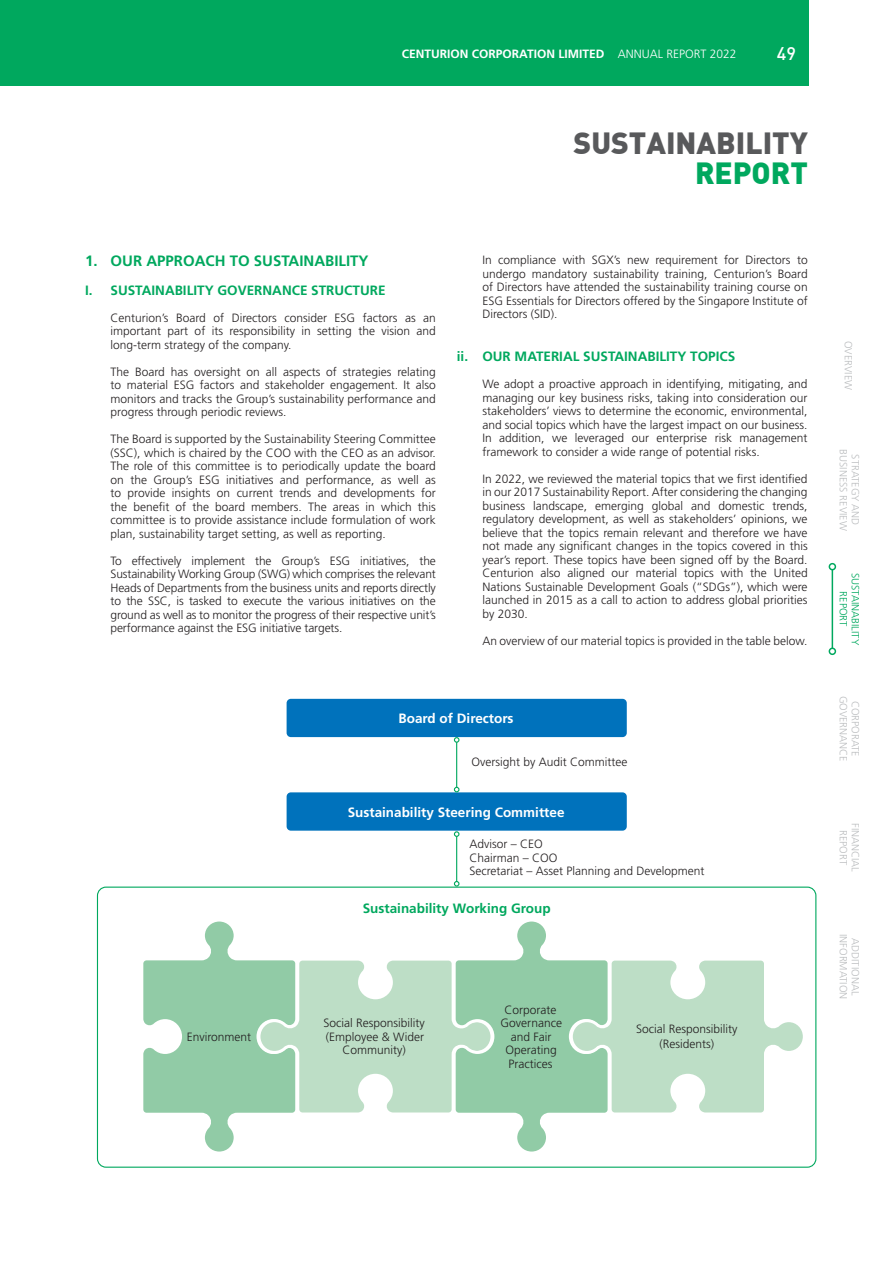
<style>
.page{position:relative;width:893px;height:1263px;background:#fff}
.page>*{position:absolute;margin:0;border:0;box-sizing:border-box;transform-origin:0 0}
.t1{font:30px "DIN Black";color:#58595b}
.t2{font:30px "DIN Black";color:#00a85e}
.t3{font:18px "DIN Medium";color:#fff}
.t4{font:700 15px "Frutiger LT Std";color:#00a85e}
.t5{font:700 13.5px "Frutiger LT Std";color:#00a85e}
.t6{font:700 13.5px "Frutiger LT Std";color:#fff}
.t7{font:300 12px/13.5px "Frutiger LT Std";color:#231f20;text-align:justify}
.t8{font:700 12px "Frutiger LT Std";color:#fff}
.t9{font:300 10.5px/12px "Frutiger LT Std";color:#bcbec0;text-align:center}
.t10{font:300 10.5px/12px "Frutiger LT Std";color:#00a85e;text-align:center}
.s1{font-weight:300}
</style>
<div class="page">
<hr style="left:832px;top:570px;width:1px;height:78px;background:#00a85e">
<div style="left:829px;top:563px;width:7px;height:7px;border:2px solid #00a85e;border-radius:50%"></div>
<div style="left:829px;top:647px;width:7px;height:8px;border:2px solid #00a85e;border-radius:50%"></div>
<div style="left:287px;top:699px;width:340px;height:38px;background:#0072bc;border-radius:4px"></div>
<div style="left:287px;top:792px;width:340px;height:39px;background:#0072bc;border-radius:4px"></div>
<svg style="left:143px;top:921px;width:660px;height:231px"></svg>
<hr style="left:456px;top:836px;width:1px;height:45px;background:#00a85e">
<svg style="left:454px;top:831px;width:5px;height:6px"></svg>
<svg style="left:454px;top:881px;width:5px;height:5px"></svg>
<hr style="left:456px;top:742px;width:1px;height:45px;background:#00a85e">
<svg style="left:454px;top:737px;width:5px;height:6px"></svg>
<svg style="left:454px;top:787px;width:5px;height:5px"></svg>
<div style="left:0;top:0;width:809px;height:85px;background:#00a85e"></div>
<p class="t8" style="left:402px;top:46px;width:336px">CENTURION CORPORATION LIMITED <span class="s1">ANNUAL REPORT 2022</span></p>
<h2 class="t3" style="left:777px;top:42px;width:21px">49</h2>
<h1 class="t1" style="left:573px;top:123px;width:236px">SUSTAINABILITY</h1>
<h1 class="t2" style="left:695px;top:153px;width:114px">REPORT</h1>
<p class="t4" style="left:85px;top:252px;width:285px">1. OUR APPROACH TO SUSTAINABILITY</p>
<p class="t5" style="left:85px;top:282px;width:302px">I. SUSTAINABILITY GOVERNANCE STRUCTURE</p>
<p class="t7" style="left:111px;top:311px;width:327px">Centurion’s Board of Directors consider ESG factors as an important part of its responsibility in setting the vision and long-term strategy of the company.</p>
<p class="t7" style="left:111px;top:365px;width:327px">The Board has oversight on all aspects of strategies relating to material ESG factors and stakeholder engagement. It also monitors and tracks the Group’s sustainability performance and progress through periodic reviews.</p>
<p class="t7" style="left:111px;top:433px;width:327px">The Board is supported by the Sustainability Steering Committee (SSC), which is chaired by the COO with the CEO as an advisor.<br>The role of this committee is to periodically update the board on the Group’s ESG initiatives and performance, as well as to provide insights on current trends and developments for the benefit of the board members. The areas in which this committee is to provide assistance include formulation of work plan, sustainability target setting, as well as reporting.</p>
<p class="t7" style="left:111px;top:554px;width:327px">To effectively implement the Group’s ESG initiatives, the Sustainability Working Group (SWG) which comprises the relevant Heads of Departments from the business units and reports directly to the SSC, is tasked to execute the various initiatives on the ground as well as to monitor the progress of their respective unit’s performance against the ESG initiative targets.</p>
<p class="t7" style="left:482px;top:253px;width:327px">In compliance with SGX’s new requirement for Directors to undergo mandatory sustainability training, Centurion’s Board of Directors have attended the sustainability training course on ESG Essentials for Directors offered by the Singapore Institute of Directors (SID).</p>
<p class="t5" style="left:457px;top:348px;width:280px">ii. OUR MATERIAL SUSTAINABILITY TOPICS</p>
<p class="t7" style="left:482px;top:377px;width:327px">We adopt a proactive approach in identifying, mitigating, and managing our key business risks, taking into consideration our stakeholders’ views to determine the economic, environmental, and social topics which have the largest impact on our business.<br>In addition, we leveraged our enterprise risk management framework to consider a wide range of potential risks.</p>
<p class="t7" style="left:482px;top:472px;width:327px">In 2022, we reviewed the material topics that we first identified in our 2017 Sustainability Report. After considering the changing business landscape, emerging global and domestic trends, regulatory development, as well as stakeholders’ opinions, we believe that the topics remain relevant and therefore we have not made any significant changes in the topics covered in this year’s report. These topics have been signed off by the Board.<br>Centurion also aligned our material topics with the United Nations Sustainable Development Goals (“SDGs”), which were launched in 2015 as a call to action to address global priorities by 2030.</p>
<p class="t7" style="left:482px;top:634px;width:327px">An overview of our material topics is provided in the table below.</p>
<p class="t6" style="left:399px;top:710px;width:117px">Board of Directors</p>
<p class="t7" style="left:471px;top:755px;width:157px">Oversight by Audit Committee</p>
<p class="t6" style="left:348px;top:804px;width:218px">Sustainability Steering Committee</p>
<p class="t7" style="left:469px;top:838px;width:237px;text-align:left">Advisor – CEO<br>Chairman – COO<br>Secretariat – Asset Planning and Development</p>
<p class="t7" style="left:187px;top:1030px;width:66px">Environment</p>
<p class="t5" style="left:363px;top:900px;width:189px">Sustainability Working Group</p>
<p class="t7" style="left:500px;top:1003px;width:63px;text-align:center">Corporate<br>Governance and Fair<br>Operating<br>Practices</p>
<p class="t7" style="left:324px;top:1016px;width:103px;text-align:center">Social Responsibility (Employee &amp; Wider<br>Community)</p>
<p class="t7" style="left:636px;top:1022px;width:103px;line-height:15px;text-align:center">Social Responsibility (Residents)</p>
<p class="t9" style="left:854px;top:341px;width:51px;rotate:90deg">OVERVIEW</p>
<p class="t9" style="left:861px;top:449px;width:83px;rotate:90deg">STRATEGY AND<br>BUSINESS REVIEW</p>
<p class="t10" style="left:861px;top:573px;width:74px;rotate:90deg">SUSTAINABILITY<br>REPORT</p>
<p class="t9" style="left:861px;top:695px;width:67px;rotate:90deg">CORPORATE<br>GOVERNANCE</p>
<p class="t9" style="left:861px;top:823px;width:51px;rotate:90deg">FINANCIAL<br>REPORT</p>
<p class="t9" style="left:861px;top:934px;width:67px;rotate:90deg">ADDITIONAL<br>INFORMATION</p>
</div>
